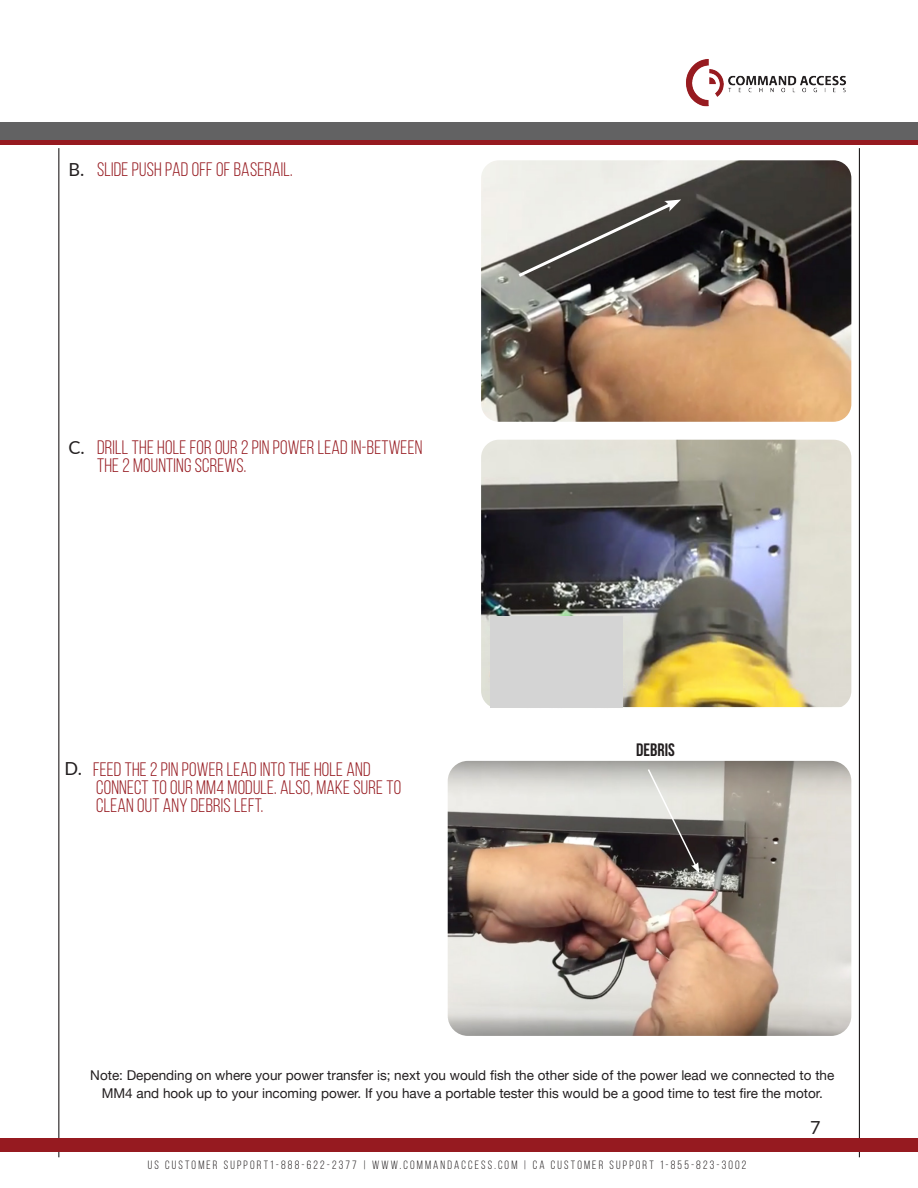
<style>
.page{position:relative;width:918px;height:1188px;background:#fff}
.page>*{position:absolute;margin:0;border:0;box-sizing:border-box;transform-origin:0 0}
.t1{font:19.5px/18px "Bebas Neue";letter-spacing:.01em;color:#961a20}
.t2{font:18px "Lato";color:#231f20}
.Paragraph_Style_1{font:700 18px "Bebas Neue";color:#231f20}
.Paragraph_Style_1-2{font:13.5px/18px "Helvetica Neue";color:#231f20;text-align:center}
.t3{font:12px "Bebas Neue";letter-spacing:.18em;color:#231f20}
</style>
<div class="page">
<hr style="left:58px;top:148px;width:1px;height:1009px;background:#231f20">
<hr style="left:859px;top:148px;width:1px;height:1009px;background:#231f20">
<img style="left:481px;top:440px;width:370px;height:268px">
<img style="left:481px;top:160px;width:370px;height:262px">
<svg style="left:515px;top:200px;width:166px;height:79px;background:#72706d"></svg>
<img style="left:448px;top:761px;width:403px;height:275px">
<svg style="left:646px;top:768px;width:53px;height:105px;background:#898784"></svg>
<div style="left:490px;top:616px;width:132px;height:92px;background:#d4d4d4"></div>
<div style="left:0;top:1138px;width:918px;height:14px;background:#961a20"></div>
<img style="left:686px;top:59px;width:160px;height:48px">
<div style="left:0;top:123px;width:918px;height:17px;background:#626263"></div>
<div style="left:0;top:140px;width:918px;height:5px;background:#961a20"></div>
<p class="t2" style="left:69px;top:157px;width:17px">B.</p>
<p class="t1" style="left:97px;top:161px;width:197px">SLIDE PUSH PAD OFF OF BASERAIL.</p>
<p class="t2" style="left:69px;top:435px;width:18px">C.</p>
<p class="t1" style="left:97px;top:438px;width:327px">DRILL THE HOLE FOR OUR 2 PIN POWER LEAD IN-BETWEEN<br>THE 2 MOUNTING SCREWS.</p>
<p class="Paragraph_Style_1" style="left:636px;top:740px;width:40px">DEBRIS</p>
<p class="t2" style="left:64px;top:756px;width:19px">D.</p>
<p class="t1" style="left:93px;top:760px;width:310px">FEED THE 2 PIN POWER LEAD INTO THE HOLE AND<br>CONNECT TO OUR MM4 MODULE. ALSO, MAKE SURE TO<br>CLEAN OUT ANY DEBRIS LEFT.</p>
<p class="Paragraph_Style_1-2" style="left:90px;top:1067px;width:746px">Note: Depending on where your power transfer is; next you would fish the other side of the power lead we connected to the<br>MM4 and hook up to your incoming power. If you have a portable tester this would be a good time to test fire the motor.</p>
<p class="t3" style="left:148px;top:1158px;width:600px">US CUSTOMER SUPPORT1-888-622-2377 | WWW.COMMANDACCESS.COM | CA CUSTOMER SUPPORT 1-855-823-3002</p>
<h2 class="t2" style="left:810px;top:1115px;width:12px">7</h2>
</div>
